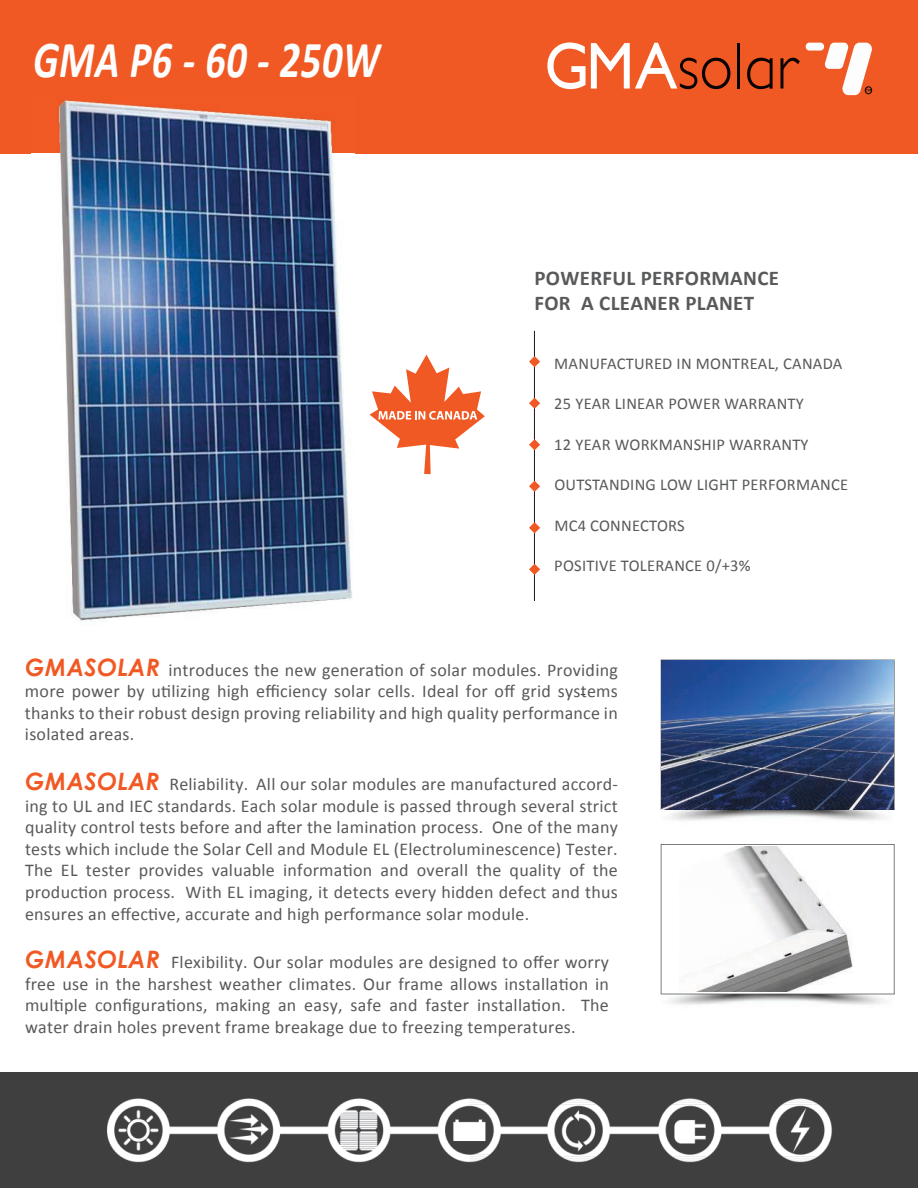
<style>
.page{position:relative;width:918px;height:1188px;background:#fff}
.page>*{position:absolute;margin:0;border:0;box-sizing:border-box;transform-origin:0 0}
.t1{font:italic 700 52.2px "Calibri";letter-spacing:.015em;color:#fcfdfc;scale:.77 1}
.t2{font:700 21px/25.2px "Calibri";letter-spacing:.015em;color:#58595b}
.t3{font:18px/21.6px "Calibri";letter-spacing:.015em;color:#58595b;text-align:justify}
.t4{font:18px "Calibri";color:#231f20}
.t5{font:16.5px "Calibri";letter-spacing:.015em;color:#58595b}
.s1{font-family:"Century Gothic";font-weight:700;font-style:italic;font-size:24px;color:#f15924}
</style>
<div class="page">
<img style="left:0;top:1072px;width:918px;height:116px">
<div style="left:0;top:0;width:918px;height:153px;background:#f15924"></div>
<svg style="left:547px;top:42px;width:183px;height:47px"></svg>
<hr style="left:737px;top:43px;width:3px;height:46px;background:#080302">
<svg style="left:747px;top:58px;width:26px;height:31px"></svg>
<svg style="left:780px;top:43px;width:93px;height:52px"></svg>
<div style="left:865px;top:87px;width:7px;height:7px;border:1px solid #050504;border-radius:50%"></div>
<hr style="left:534px;top:331px;width:1px;height:269px;background:#231f20">
<svg style="left:529px;top:356px;width:11px;height:11px"></svg>
<svg style="left:529px;top:398px;width:11px;height:11px"></svg>
<svg style="left:529px;top:439px;width:11px;height:11px"></svg>
<svg style="left:529px;top:481px;width:11px;height:11px"></svg>
<svg style="left:529px;top:522px;width:11px;height:11px"></svg>
<svg style="left:529px;top:564px;width:11px;height:11px"></svg>
<svg style="left:370px;top:355px;width:115px;height:119px"></svg>
<img style="left:661px;top:994px;width:233px;height:11px">
<svg style="left:661px;top:844px;width:234px;height:150px"></svg>
<img style="left:669px;top:810px;width:216px;height:11px">
<img style="left:661px;top:660px;width:234px;height:150px">
<img style="left:679px;top:847px;width:207px;height:145px">
<img style="left:58px;top:100px;width:294px;height:522px">
<h1 class="t1" style="left:33px;top:26px;width:452px">GMA P6 - 60 - 250W</h1>
<p class="t2" style="left:534px;top:265px;width:246px">POWERFUL PERFORMANCE<br>FOR A CLEANER PLANET</p>
<p class="t5" style="left:554px;top:353px;width:290px">MANUFACTURED IN MONTREAL, CANADA</p>
<p class="t5" style="left:554px;top:393px;width:251px">25 YEAR LINEAR POWER WARRANTY</p>
<p class="t5" style="left:554px;top:434px;width:256px">12 YEAR WORKMANSHIP WARRANTY</p>
<p class="t5" style="left:554px;top:474px;width:295px">OUTSTANDING LOW LIGHT PERFORMANCE</p>
<p class="t5" style="left:554px;top:515px;width:132px">MC4 CONNECTORS</p>
<p class="t5" style="left:554px;top:555px;width:198px">POSITIVE TOLERANCE 0/+3%</p>
<p class="t3" style="left:25px;top:659px;width:594px"><span class="s1">GMASOLAR</span> introduces the new generation of solar modules. Providing more power by utilizing high efficiency solar cells. Ideal for off grid systems thanks to their robust design proving reliability and high quality performance in isolated areas.</p>
<p class="t4" style="left:581px;top:681px;width:7px">-</p>
<p class="t3" style="left:25px;top:773px;width:595px"><span class="s1">GMASOLAR</span> Reliability. All our solar modules are manufactured accord&shy;ing to UL and IEC standards. Each solar module is passed through several strict quality control tests before and after the lamination process. One of the many tests which include the Solar Cell and Module EL (Electroluminescence) Tester.<br>The EL tester provides valuable information and overall the quality of the production process. With EL imaging, it detects every hidden defect and thus ensures an effective, accurate and high performance solar module.</p>
<p class="t3" style="left:25px;top:951px;width:585px"><span class="s1">GMASOLAR</span> Flexibility. Our solar modules are designed to offer worry free use in the harshest weather climates. Our frame allows installation in multiple configurations, making an easy, safe and faster installation. The water drain holes prevent frame breakage due to freezing temperatures.</p>
</div>
